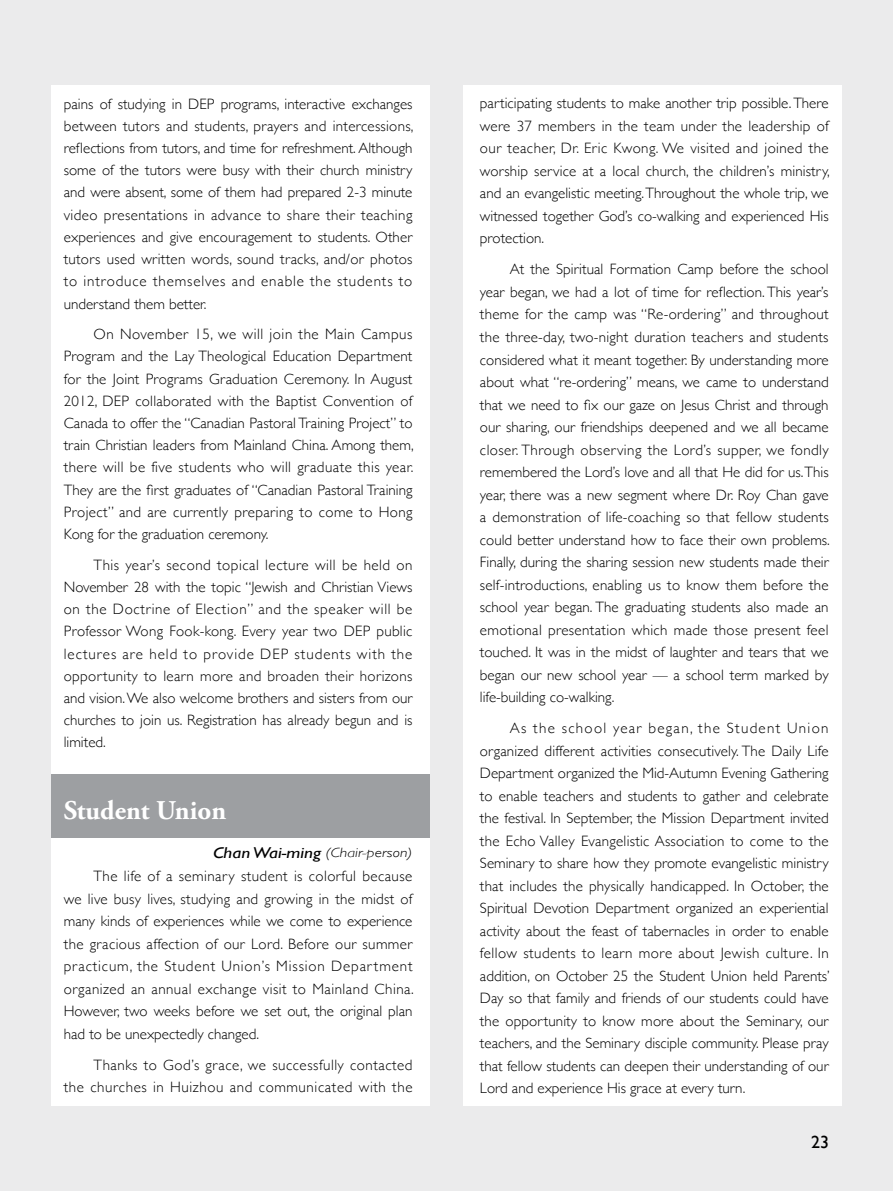
<style>
.page{position:relative;width:893px;height:1191px;background:#ebebec}
.page>*{position:absolute;margin:0;border:0;box-sizing:border-box;transform-origin:0 0}
.t1{font:700 27px "Adobe Garamond Pro";color:#fff}
.t2{font:18px "Gill Sans";color:#000}
.t3{font:300 15px/22.5px "Gill Sans";color:#000;text-align:justify}
.t4{font:300 15px/22.5px "Gill Sans";letter-spacing:.04em;color:#000;text-align:right}
.t5{font:italic 300 13.5px "Gill Sans";letter-spacing:.005em;color:#000;scale:1.2 1}
.s1{font-weight:400;font-size:15.75px}
</style>
<div class="page">
<div style="left:51px;top:85px;width:378px;height:1021px;background:#fff"></div>
<div style="left:463px;top:85px;width:379px;height:1021px;background:#fff"></div>
<div style="left:51px;top:774px;width:378px;height:64px;background:#9d9fa2"></div>
<p class="t3" style="left:64px;top:92px;width:351px">pains of studying in DEP programs, interactive exchanges between tutors and students, prayers and intercessions, reflections from tutors, and time for refreshment. Although some of the tutors were busy with their church ministry and were absent, some of them had prepared 2-3 minute video presentations in advance to share their teaching experiences and give encouragement to students. Other tutors used written words, sound tracks, and/or photos to introduce themselves and enable the students to understand them better.</p>
<p class="t3" style="left:64px;top:322px;width:351px;text-indent:30px">On November 15, we will join the Main Campus Program and the Lay Theological Education Department for the Joint Programs Graduation Ceremony. In August 2012, DEP collaborated with the Baptist Convention of Canada to offer the “Canadian Pastoral Training Project” to train Christian leaders from Mainland China. Among them, there will be five students who will graduate this year.<br>They are the first graduates of “Canadian Pastoral Training Project” and are currently preparing to come to Hong Kong for the graduation ceremony.</p>
<p class="t3" style="left:64px;top:553px;width:350px;text-indent:30px">This year’s second topical lecture will be held on November 28 with the topic “Jewish and Christian Views on the Doctrine of Election” and the speaker will be Professor Wong Fook-kong. Every year two DEP public lectures are held to provide DEP students with the opportunity to learn more and broaden their horizons and vision. We also welcome brothers and sisters from our churches to join us. Registration has already begun and is limited.</p>
<h1 class="t1" style="left:64px;top:795px;width:164px">Student Union</h1>
<p class="t5" style="left:213px;top:845px;width:168px"><span class="s1">Chan Wai-ming</span> (Chair-person)</p>
<p class="t3" style="left:64px;top:864px;width:351px;text-indent:30px">The life of a seminary student is colorful because we live busy lives, studying and growing in the midst of many kinds of experiences while we come to experience the gracious affection of our Lord. Before our summer practicum, the Student Union’s Mission Department organized an annual exchange visit to Mainland China.<br>However, two weeks before we set out, the original plan had to be unexpectedly changed.</p>
<p class="t4" style="left:64px;top:1052px;width:350px">Thanks to God’s grace, we successfully contacted<br>the churches in Huizhou and communicated with the</p>
<p class="t3" style="left:480px;top:92px;width:351px">participating students to make another trip possible. There were 37 members in the team under the leadership of our teacher, Dr. Eric Kwong. We visited and joined the worship service at a local church, the children’s ministry, and an evangelistic meeting. Throughout the whole trip, we witnessed together God’s co-walking and experienced His protection.</p>
<p class="t3" style="left:480px;top:258px;width:351px;text-indent:30px">At the Spiritual Formation Camp before the school year began, we had a lot of time for reflection. This year’s theme for the camp was “Re-ordering” and throughout the three-day, two-night duration teachers and students considered what it meant together. By understanding more about what “re-ordering” means, we came to understand that we need to fix our gaze on Jesus Christ and through our sharing, our friendships deepened and we all became closer. Through observing the Lord’s supper, we fondly remembered the Lord’s love and all that He did for us. This year, there was a new segment where Dr. Roy Chan gave a demonstration of life-coaching so that fellow students could better understand how to face their own problems.<br>Finally, during the sharing session new students made their self-introductions, enabling us to know them before the school year began. The graduating students also made an emotional presentation which made those present feel touched. It was in the midst of laughter and tears that we began our new school year — a school term marked by life-building co-walking.</p>
<p class="t3" style="left:480px;top:716px;width:351px;text-indent:30px">As the school year began, the Student Union organized different activities consecutively. The Daily Life Department organized the Mid-Autumn Evening Gathering to enable teachers and students to gather and celebrate the festival. In September, the Mission Department invited the Echo Valley Evangelistic Association to come to the Seminary to share how they promote evangelistic ministry that includes the physically handicapped. In October, the Spiritual Devotion Department organized an experiential activity about the feast of tabernacles in order to enable fellow students to learn more about Jewish culture. In addition, on October 25 the Student Union held Parents’ Day so that family and friends of our students could have the opportunity to know more about the Seminary, our teachers, and the Seminary disciple community. Please pray that fellow students can deepen their understanding of our Lord and experience His grace at every turn.</p>
<p class="t2" style="left:811px;top:1131px;width:19px">23</p>
</div>
